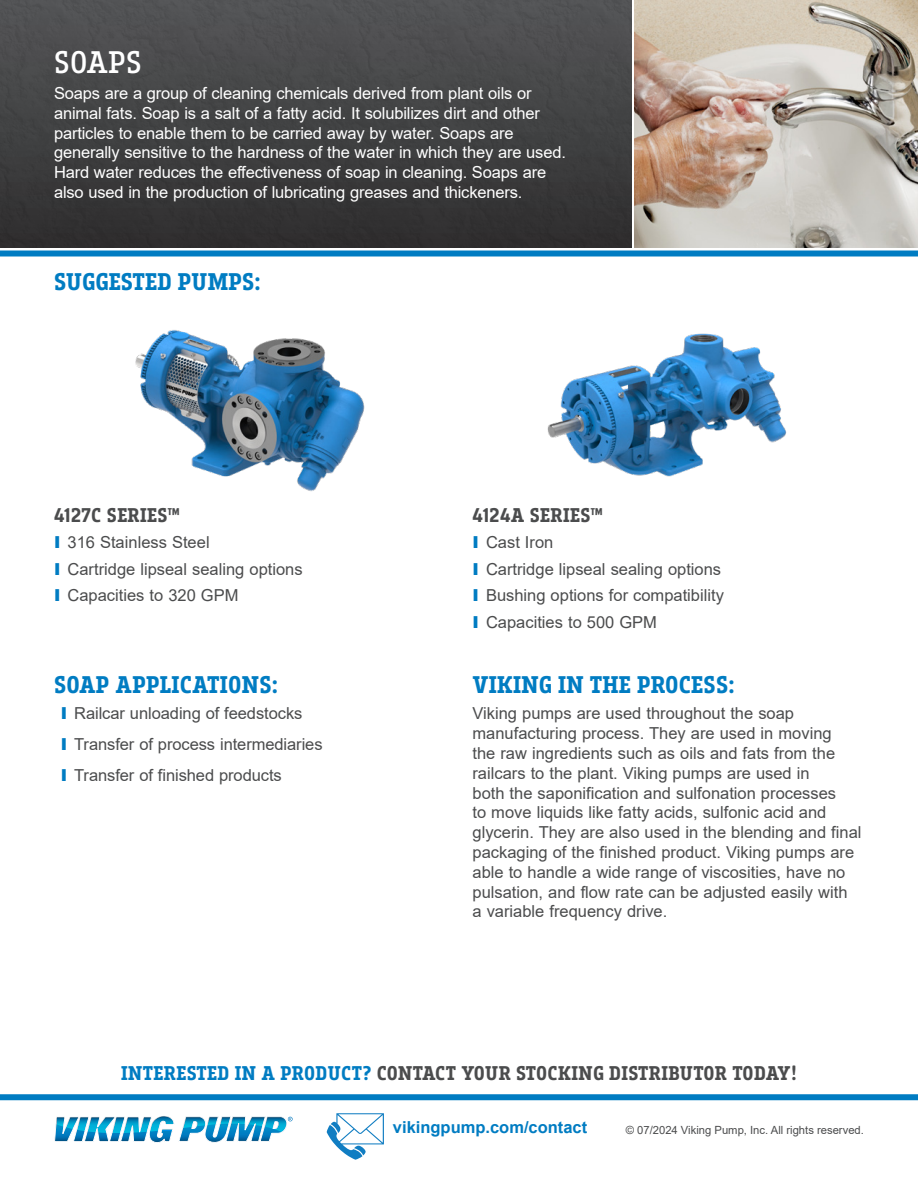
<style>
.page{position:relative;width:918px;height:1188px;background:#fff}
.page>*{position:absolute;margin:0;border:0;box-sizing:border-box;transform-origin:0 0}
.White_Header{font:33px "Breakers Slab";letter-spacing:.02em;color:#fff}
.Blue_Sub_-_No_Underline{font:700 25.5px "Breakers Slab";letter-spacing:.01em;color:#007cc2}
.Subheads_-_Left_-_Grey{font:700 21px "Breakers Slab";letter-spacing:.02em;color:#4b4c4d}
.Text_-_No_Bullets_-_Left{font:16.5px/19.8px "Arial";color:#4b4c4d}
.White_Text_-_No_Bullets{font:16.5px/19.8px "Arial";letter-spacing:-.01em;color:#fff}
.t1{font:700 16.5px "Arial";color:#007cc2}
.t2{font:11.25px "Arial";color:#4b4c4d}
.s1{font-weight:900;color:#007cc2}
.s2{color:#007cc2}
</style>
<div class="page">
<img style="left:0;top:0;width:632px;height:248px">
<div style="left:0;top:250px;width:918px;height:6px;background:#007cc2"></div>
<div style="left:0;top:1094px;width:918px;height:6px;background:#007cc2"></div>
<svg style="left:54px;top:1116px;width:239px;height:27px"></svg>
<svg style="left:327px;top:1113px;width:57px;height:47px"></svg>
<img style="left:634px;top:0;width:284px;height:248px">
<img style="left:547px;top:333px;width:240px;height:144px">
<img style="left:135px;top:330px;width:230px;height:162px">
<p class="White_Header" style="left:54px;top:42px;width:89px">SOAPS</p>
<p class="White_Text_-_No_Bullets" style="left:54px;top:83px;width:513px">Soaps are a group of cleaning chemicals derived from plant oils or animal fats. Soap is a salt of a fatty acid. It solubilizes dirt and other particles to enable them to be carried away by water. Soaps are generally sensitive to the hardness of the water in which they are used.<br>Hard water reduces the effectiveness of soap in cleaning. Soaps are also used in the production of lubricating greases and thickeners.</p>
<h2 class="Blue_Sub_-_No_Underline" style="left:54px;top:267px;width:208px">SUGGESTED PUMPS:</h2>
<p class="Subheads_-_Left_-_Grey" style="left:54px;top:502px;width:127px">4127C SERIES™</p>
<p class="Text_-_No_Bullets_-_Left" style="left:54px;top:532px;width:157px"><span class="s1">I</span> 316 Stainless Steel</p>
<p class="Text_-_No_Bullets_-_Left" style="left:54px;top:559px;width:250px"><span class="s1">I</span> Cartridge lipseal sealing options</p>
<p class="Text_-_No_Bullets_-_Left" style="left:54px;top:585px;width:186px"><span class="s1">I</span> Capacities to 320 GPM</p>
<p class="Blue_Sub_-_No_Underline" style="left:54px;top:670px;width:226px">SOAP APPLICATIONS:</p>
<p class="Text_-_No_Bullets_-_Left" style="left:61px;top:704px;width:243px"><span class="s1">I</span> Railcar unloading of feedstocks</p>
<p class="Text_-_No_Bullets_-_Left" style="left:61px;top:734px;width:263px"><span class="s1">I</span> Transfer of process intermediaries</p>
<p class="Text_-_No_Bullets_-_Left" style="left:61px;top:765px;width:223px"><span class="s1">I</span> Transfer of finished products</p>
<p class="Subheads_-_Left_-_Grey" style="left:472px;top:502px;width:131px">4124A SERIES™</p>
<p class="Text_-_No_Bullets_-_Left" style="left:472px;top:532px;width:82px"><span class="s1">I</span> Cast Iron</p>
<p class="Text_-_No_Bullets_-_Left" style="left:472px;top:559px;width:250px"><span class="s1">I</span> Cartridge lipseal sealing options</p>
<p class="Text_-_No_Bullets_-_Left" style="left:472px;top:585px;width:253px"><span class="s1">I</span> Bushing options for compatibility</p>
<p class="Text_-_No_Bullets_-_Left" style="left:472px;top:612px;width:186px"><span class="s1">I</span> Capacities to 500 GPM</p>
<p class="Blue_Sub_-_No_Underline" style="left:472px;top:670px;width:264px">VIKING IN THE PROCESS:</p>
<p class="Text_-_No_Bullets_-_Left" style="left:472px;top:704px;width:391px">Viking pumps are used throughout the soap manufacturing process. They are used in moving<br>the raw ingredients such as oils and fats from the railcars to the plant. Viking pumps are used in<br>both the saponification and sulfonation processes<br>to move liquids like fatty acids, sulfonic acid and glycerin. They are also used in the blending and final packaging of the finished product. Viking pumps are able to handle a wide range of viscosities, have no pulsation, and flow rate can be adjusted easily with<br>a variable frequency drive.</p>
<p class="Subheads_-_Left_-_Grey" style="left:121px;top:1061px;width:677px"><span class="s2">INTERESTED IN A PRODUCT?</span> CONTACT YOUR STOCKING DISTRIBUTOR TODAY!</p>
<p class="t1" style="left:393px;top:1116px;width:196px">vikingpump.com/contact</p>
<p class="t2" style="left:626px;top:1122px;width:240px">© 07/2024 Viking Pump, Inc. All rights reserved.</p>
</div>
